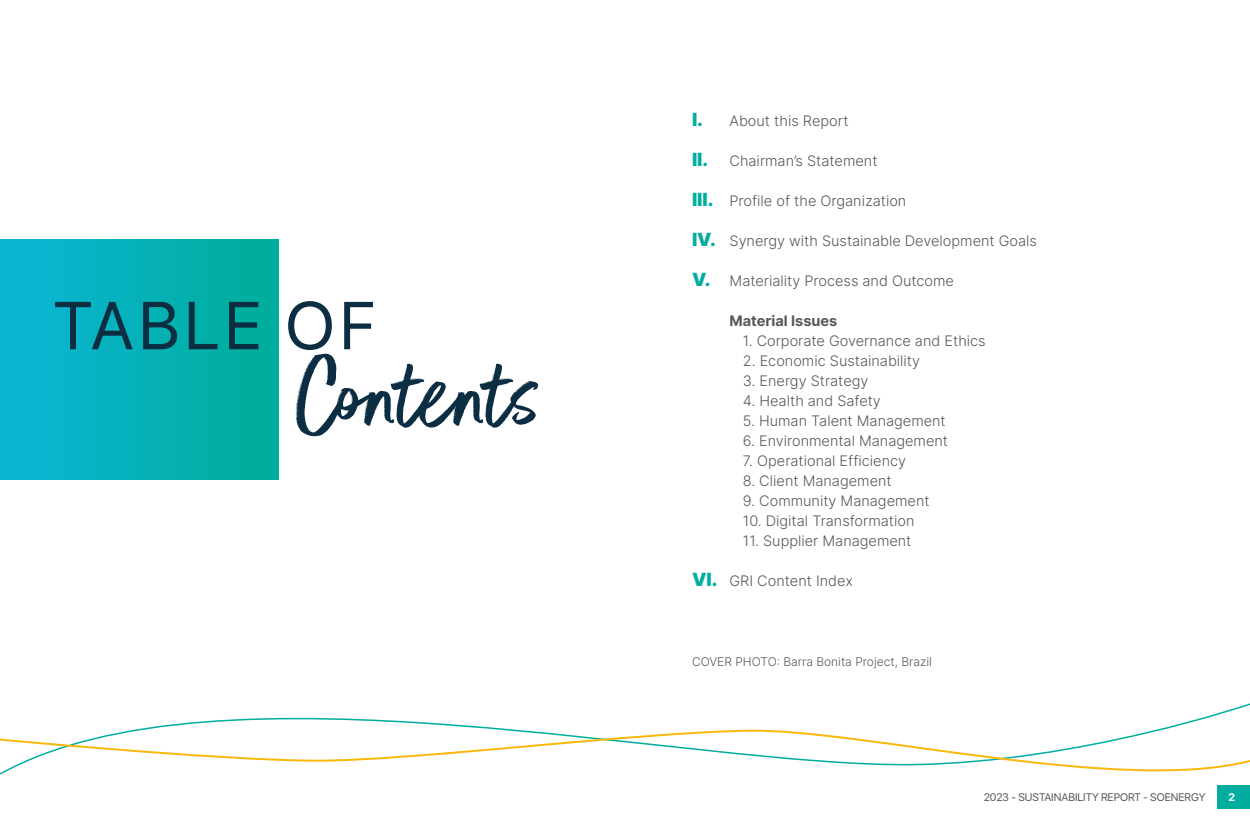
<style>
.page{position:relative;width:1250px;height:825px;background:#fff}
.page>*{position:absolute;margin:0;border:0;box-sizing:border-box;transform-origin:0 0}
.t1{font:111px "Better Times";color:#0b2e43}
.t2{font:67.25px "SF Pro Display";letter-spacing:.075em;color:#0b2e43}
.t3{font:300 14.5px "Inter";color:#57585a}
.t4{font:700 14.5px "Inter";color:#57585a}
.t5{font:300 12px "Inter";color:#57585a}
.t6{font:11px "SF Pro Display";color:#595959}
.t7{font:700 11px "SF Pro Display";color:#fff}
.s1{font-weight:900;font-size:18.15px;color:#00ad9e}
</style>
<div class="page">
<div style="left:1217px;top:785px;width:33px;height:24px;background:#00ad9e"></div>
<svg style="left:153px;top:703px;width:1097px;height:24px"></svg>
<svg style="left:0;top:727px;width:1250px;height:48px"></svg>
<div style="left:0;top:240px;width:279px;height:240px;background:linear-gradient(to right,#0bb6d7,#00ac99)"></div>
<p class="t2" style="left:54px;top:273px;width:323px">TABLE OF</p>
<p class="t1" style="left:292px;top:336px;width:251px">Contents</p>
<p class="t3" style="left:692px;top:111px;width:158px"><span class="s1">I.</span> About this Report</p>
<p class="t3" style="left:692px;top:151px;width:187px"><span class="s1">II.</span> Chairman’s Statement</p>
<p class="t3" style="left:692px;top:191px;width:216px"><span class="s1">III.</span> Profile of the Organization</p>
<p class="t3" style="left:692px;top:231px;width:346px"><span class="s1">IV.</span> Synergy with Sustainable Development Goals</p>
<p class="t3" style="left:692px;top:271px;width:264px"><span class="s1">V.</span> Materiality Process and Outcome</p>
<p class="t4" style="left:730px;top:310px;width:109px">Material Issues</p>
<p class="t3" style="left:743px;top:331px;width:244px">1. Corporate Governance and Ethics</p>
<p class="t3" style="left:743px;top:351px;width:179px">2. Economic Sustainability</p>
<p class="t3" style="left:743px;top:371px;width:127px">3. Energy Strategy</p>
<p class="t3" style="left:743px;top:391px;width:140px">4. Health and Safety</p>
<p class="t3" style="left:743px;top:411px;width:204px">5. Human Talent Management</p>
<p class="t3" style="left:743px;top:431px;width:207px">6. Environmental Management</p>
<p class="t3" style="left:743px;top:451px;width:165px">7. Operational Efficiency</p>
<p class="t3" style="left:743px;top:471px;width:150px">8. Client Management</p>
<p class="t3" style="left:743px;top:491px;width:188px">9. Community Management</p>
<p class="t3" style="left:743px;top:511px;width:173px">10. Digital Transformation</p>
<p class="t3" style="left:743px;top:531px;width:170px">11. Supplier Management</p>
<p class="t3" style="left:692px;top:571px;width:163px"><span class="s1">VI.</span> GRI Content Index</p>
<p class="t5" style="left:692px;top:653px;width:241px">COVER PHOTO: Barra Bonita Project, Brazil</p>
<p class="t6" style="left:984px;top:789px;width:223px">2023 - SUSTAINABILITY REPORT - SOENERGY</p>
<p class="t7" style="left:1228px;top:791px;width:8px">2</p>
</div>
